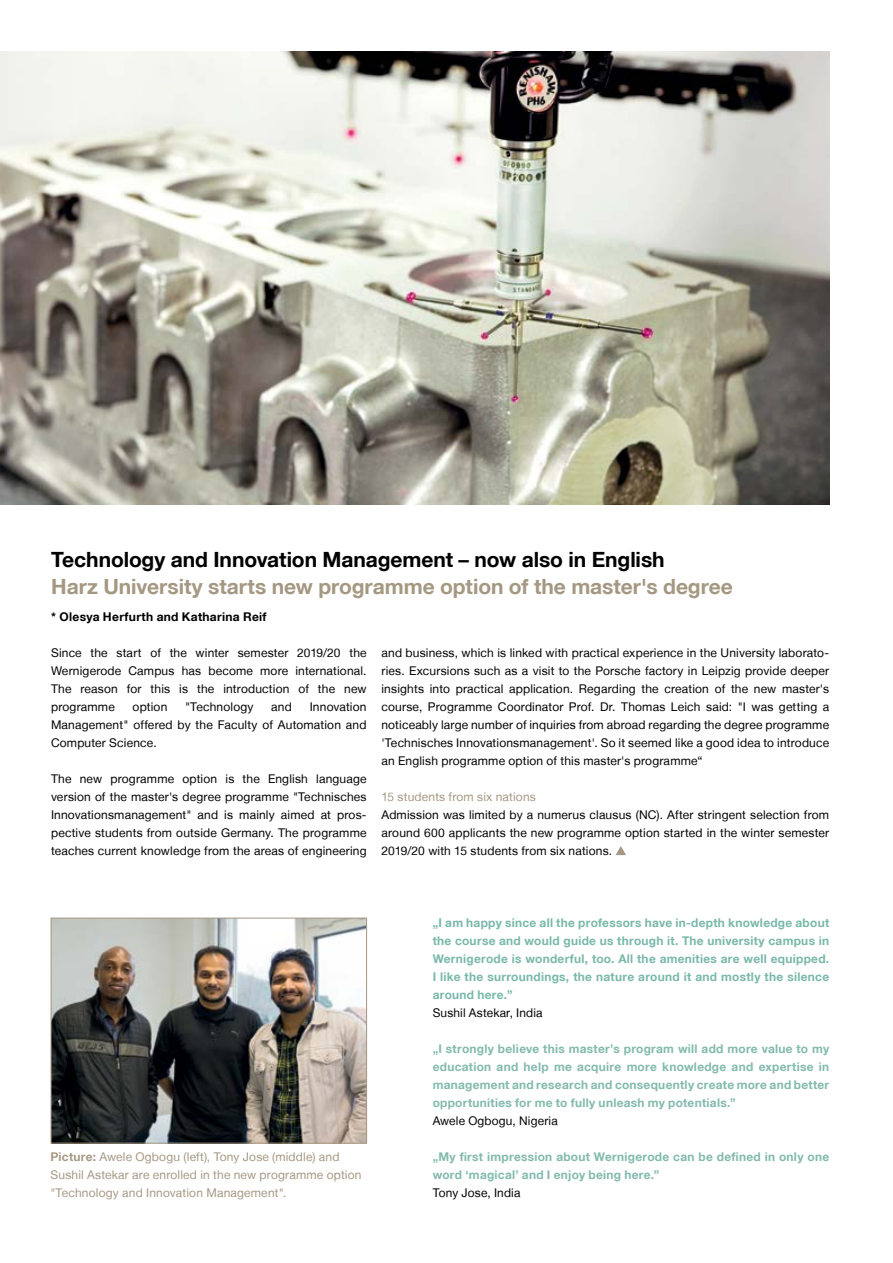
<style>
.page{position:relative;width:893px;height:1263px;background:#fff}
.page>*{position:absolute;margin:0;border:0;box-sizing:border-box;transform-origin:0 0}
.t1{font:700 21px "Helvetica Neue LT";letter-spacing:-.005em;color:#a59882}
.t2{font:700 21px "Helvetica Neue LT";letter-spacing:-.005em;color:#000}
.t3{font:12px/18px "Helvetica Neue LT";letter-spacing:.015em;color:#000;text-align:justify}
.t4{font:700 12px/18px "Helvetica Neue LT";letter-spacing:.025em;color:#82baac;text-align:justify}
.t5{font:700 12px/18px "Helvetica Neue LT";letter-spacing:.025em;color:#79b8aa;text-align:justify}
.t6{font:12px/18px "Helvetica Neue LT";letter-spacing:.015em;color:#a59882}
.t7{font:700 12px "Helvetica Neue LT";letter-spacing:.025em;color:#000}
.s1{font-weight:700}
</style>
<div class="page">
<img style="left:0;top:51px;width:829px;height:453px">
<svg style="left:616px;top:846px;width:10px;height:9px"></svg>
<img style="left:53px;top:920px;width:312px;height:221px">
<div style="left:51px;top:918px;width:316px;height:225px;border:1px solid #a59882"></div>
<h1 class="t2" style="left:51px;top:547px;width:615px">Technology and Innovation Management – now also in English</h1>
<h1 class="t1" style="left:51px;top:574px;width:683px">Harz University starts new programme option of the master's degree</h1>
<p class="t7" style="left:51px;top:609px;width:217px">* Olesya Herfurth and Katharina Reif</p>
<p class="t3" style="left:51px;top:644px;width:317px">Since the start of the winter semester 2019/20 the Wernigerode Campus has become more international.<br>The reason for this is the introduction of the new programme</p>
<p class="t3" style="left:381px;top:644px;width:449px">and business, which is linked with practical experience in the University laborato&shy;ries. Excursions such as a visit to the Porsche factory in Leipzig provide deeper insights into practical application. Regarding the creation of the new master's course, Programme Coordinator Prof. Dr. Thomas Leich said: "I was getting a noticeably large number of inquiries from abroad regarding the degree programme 'Technisches Innovationsmanagement'. So it seemed like a good idea to introduce an English programme option of this master's programme“</p>
<p class="t6" style="left:381px;top:788px;width:156px">15 students from six nations</p>
<p class="t3" style="left:381px;top:806px;width:449px">Admission was limited by a numerus clausus (NC). After stringent selection from around 600 applicants the new programme option started in the winter semester 2019/20 with 15 students from six nations.</p>
<p class="t3" style="left:51px;top:698px;width:317px;text-indent:259px">Innovation Management" offered by the Faculty of Automation and Computer Science.</p>
<p class="t3" style="left:51px;top:770px;width:317px">The new programme option is the English language version of the master's degree programme "Technisches Innovationsmanagement" and is mainly aimed at pros&shy;pective students from outside Germany. The programme teaches current knowledge from the areas of engineering</p>
<p class="t3" style="left:133px;top:698px;width:36px">option</p>
<p class="t3" style="left:185px;top:698px;width:70px">"Technology</p>
<p class="t3" style="left:271px;top:698px;width:22px">and</p>
<p class="t6" style="left:51px;top:1148px;width:312px"><span class="s1">Picture:</span> Awele Ogbogu (left), Tony Jose (middle) and<br>Sushil Astekar are enrolled in the new programme option "Technology and Innovation Management".</p>
<p class="t5" style="left:433px;top:913px;width:398px">„I am happy since all the professors have in-depth knowledge about the course and would guide us through it. The university campus in Wernigerode is wonderful, too. All the amenities are well equipped.<br>I like the surroundings, the nature around it and mostly the silence around here.”</p>
<p class="t3" style="left:433px;top:1004px;width:111px">Sushil Astekar, India</p>
<p class="t4" style="left:433px;top:1039px;width:398px">„I strongly believe this master’s program will add more value to my education and help me acquire more knowledge and expertise in management and research and consequently create more and better opportunities for me to fully unleash my potentials.”</p>
<p class="t3" style="left:433px;top:1112px;width:127px">Awele Ogbogu, Nigeria</p>
<p class="t4" style="left:433px;top:1147px;width:398px">„My first impression about Wernigerode can be defined in only one word ‘magical’ and I enjoy being here.”</p>
<p class="t3" style="left:433px;top:1184px;width:89px">Tony Jose, India</p>
</div>
